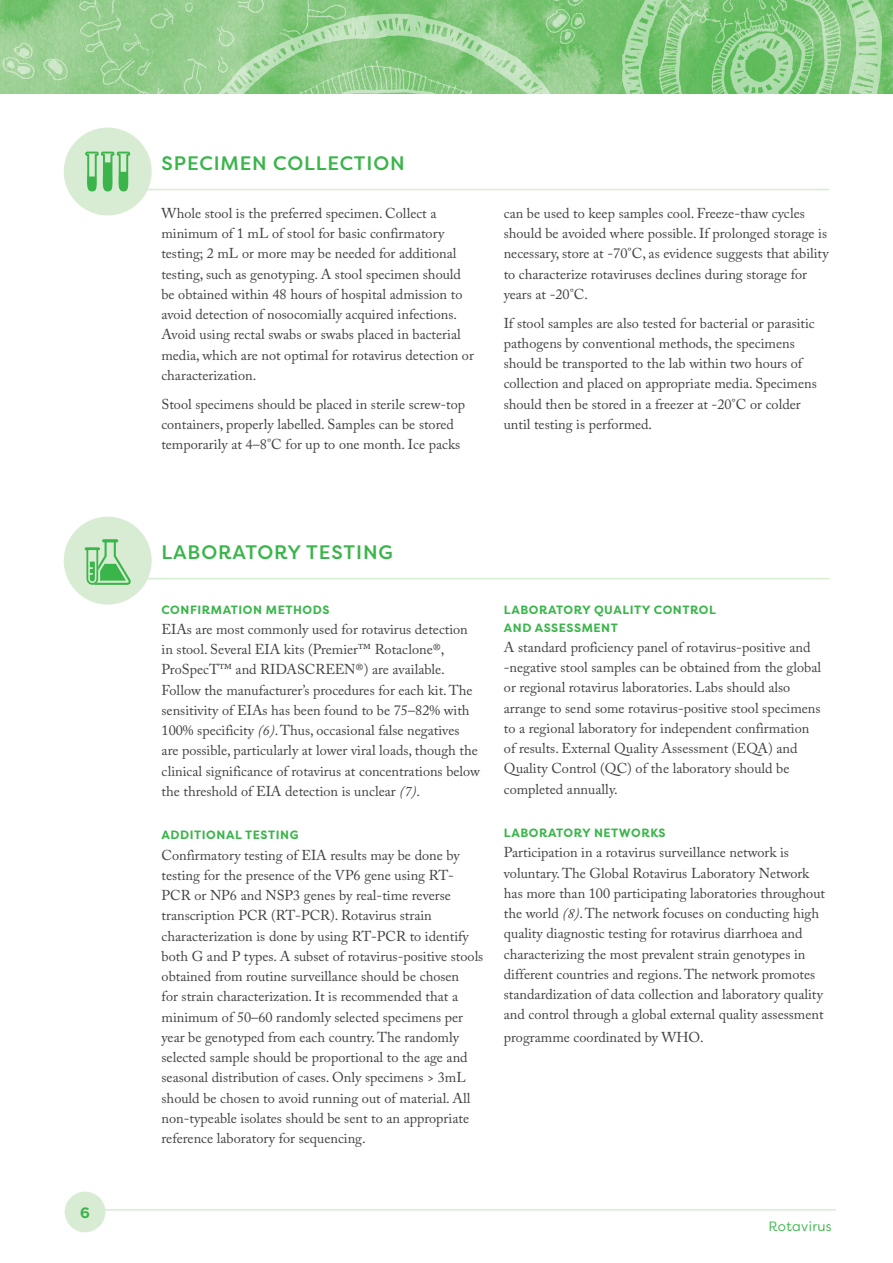
<style>
.page{position:relative;width:893px;height:1263px;background:#fff}
.page>*{position:absolute;margin:0;border:0;box-sizing:border-box;transform-origin:0 0}
.t1{font:500 19.5px "Filson Pro";letter-spacing:.045em;color:#3ab54a}
.t2{font:700 15px "Filson Pro";color:#3ab54a}
.t3{font:14.25px/20.2px "Adobe Caslon Pro";color:#414042}
.t4{font:13.5px "Filson Pro";letter-spacing:.025em;color:#3ab54a}
.t5{font:700 12px/18px "Filson Pro";letter-spacing:.045em;color:#3ab54a}
.s1{font-style:italic}
</style>
<div class="page">
<img style="left:0;top:0;width:889px;height:94px">
<hr style="left:71px;top:1209px;width:765px;height:1px;background:#d8ecd4">
<div style="left:65px;top:1191px;width:40px;height:41px;background:#d8ecd4;border-radius:50%"></div>
<div style="left:64px;top:128px;width:88px;height:87px;background:#d8ecd4;border-radius:50%"></div>
<hr style="left:100px;top:189px;width:729px;height:1px;background:#d8ecd4">
<svg style="left:85px;top:152px;width:45px;height:39px"></svg>
<div style="left:64px;top:517px;width:88px;height:87px;background:#d8ecd4;border-radius:50%"></div>
<hr style="left:100px;top:578px;width:729px;height:1px;background:#d8ecd4">
<svg style="left:85px;top:539px;width:46px;height:46px"></svg>
<p class="t2" style="left:80px;top:1203px;width:11px">6</p>
<h1 class="t1" style="left:162px;top:150px;width:245px">SPECIMEN COLLECTION</h1>
<p class="t3" style="left:161px;top:203px;width:314px">Whole stool is the preferred specimen. Collect a minimum of 1 mL of stool for basic confirmatory testing; 2 mL or more may be needed for additional testing, such as genotyping. A stool specimen should be obtained within 48 hours of hospital admission to avoid detection of nosocomially acquired infections.<br>Avoid using rectal swabs or swabs placed in bacterial media, which are not optimal for rotavirus detection or characterization.</p>
<p class="t3" style="left:161px;top:393px;width:305px">Stool specimens should be placed in sterile screw-top containers, properly labelled. Samples can be stored temporarily at 4–8°C for up to one month. Ice packs</p>
<p class="t3" style="left:504px;top:203px;width:326px">can be used to keep samples cool. Freeze-thaw cycles should be avoided where possible. If prolonged storage is necessary, store at -70°C, as evidence suggests that ability to characterize rotaviruses declines during storage for years at -20°C.</p>
<p class="t3" style="left:504px;top:312px;width:315px">If stool samples are also tested for bacterial or parasitic pathogens by conventional methods, the specimens should be transported to the lab within two hours of collection and placed on appropriate media. Specimens should then be stored in a freezer at -20°C or colder until testing is performed.</p>
<h1 class="t1" style="left:162px;top:539px;width:233px">LABORATORY TESTING</h1>
<p class="t5" style="left:162px;top:600px;width:169px">CONFIRMATION METHODS</p>
<p class="t3" style="left:162px;top:619px;width:320px">EIAs are most commonly used for rotavirus detection in stool. Several EIA kits (Premier™ Rotaclone®, ProSpecT™ and RIDASCREEN®) are available.<br>Follow the manufacturer’s procedures for each kit. The sensitivity of EIAs has been found to be 75–82% with 100% specificity <span class="s1">(6)</span>. Thus, occasional false negatives<br>are possible, particularly at lower viral loads, though the clinical significance of rotavirus at concentrations below the threshold of EIA detection is unclear <span class="s1">(7)</span>.</p>
<p class="t5" style="left:162px;top:826px;width:138px">ADDITIONAL TESTING</p>
<p class="t3" style="left:162px;top:844px;width:323px">Confirmatory testing of EIA results may be done by testing for the presence of the VP6 gene using RT-PCR or NP6 and NSP3 genes by real-time reverse transcription PCR (RT-PCR). Rotavirus strain characterization is done by using RT-PCR to identify both G and P types. A subset of rotavirus-positive stools obtained from routine surveillance should be chosen<br>for strain characterization. It is recommended that a minimum of 50–60 randomly selected specimens per year be genotyped from each country. The randomly selected sample should be proportional to the age and seasonal distribution of cases. Only specimens &gt; 3mL should be chosen to avoid running out of material. All non-typeable isolates should be sent to an appropriate reference laboratory for sequencing.</p>
<p class="t5" style="left:504px;top:600px;width:214px">LABORATORY QUALITY CONTROL<br>AND ASSESSMENT</p>
<p class="t3" style="left:504px;top:637px;width:319px">A standard proficiency panel of rotavirus-positive and -negative stool samples can be obtained from the global or regional rotavirus laboratories. Labs should also arrange to send some rotavirus-positive stool specimens to a regional laboratory for independent confirmation of results. External Quality Assessment (EQA) and Quality Control (QC) of the laboratory should be completed annually.</p>
<p class="t5" style="left:504px;top:824px;width:163px">LABORATORY NETWORKS</p>
<p class="t3" style="left:504px;top:842px;width:323px">Participation in a rotavirus surveillance network is voluntary. The Global Rotavirus Laboratory Network has more than 100 participating laboratories throughout the world <span class="s1">(8)</span>. The network focuses on conducting high quality diagnostic testing for rotavirus diarrhoea and characterizing the most prevalent strain genotypes in different countries and regions. The network promotes standardization of data collection and laboratory quality and control through a global external quality assessment</p>
<p class="t3" style="left:504px;top:1027px;width:201px">programme coordinated by WHO.</p>
<p class="t4" style="left:768px;top:1217px;width:65px">Rotavirus</p>
</div>
